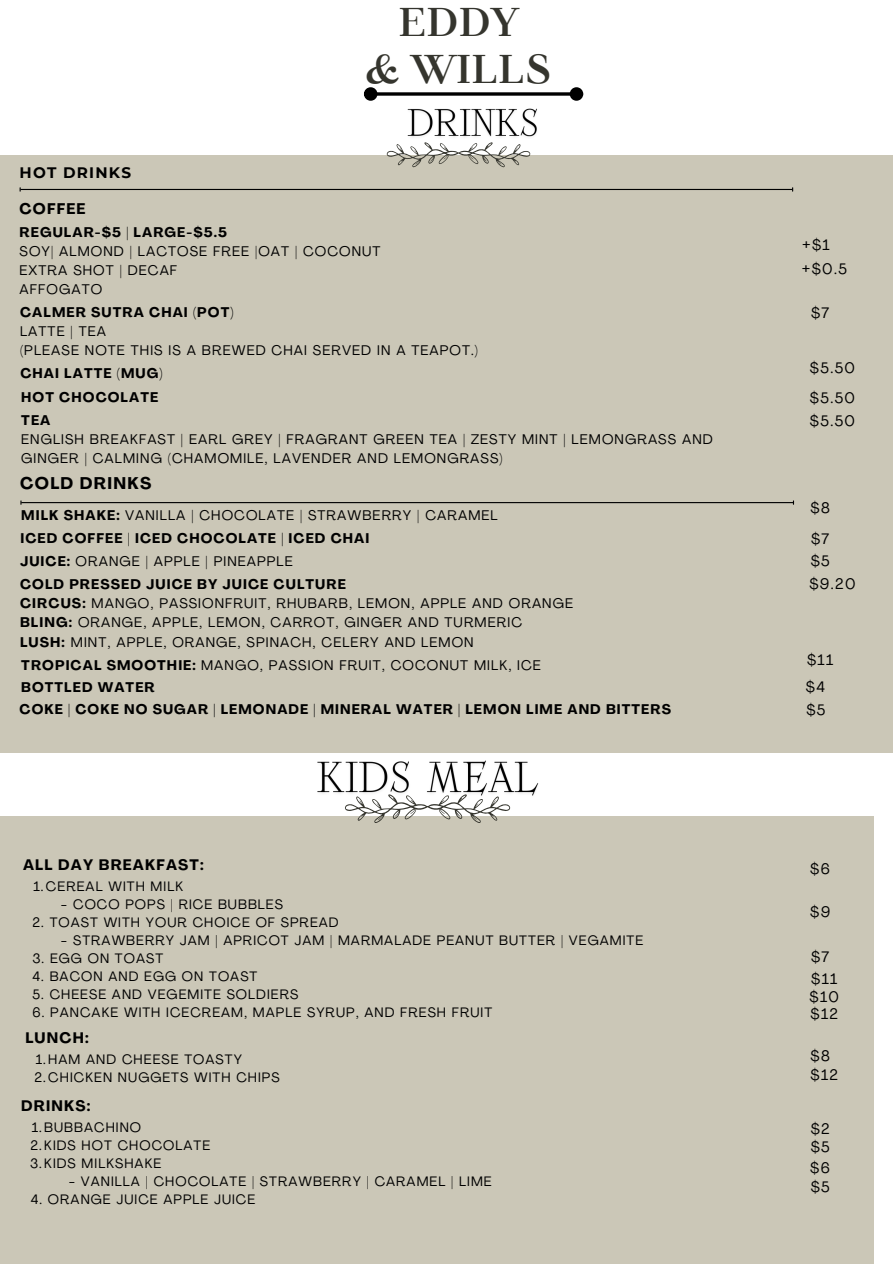
<style>
.page{position:relative;width:894px;height:1264px;background:#fff}
.page>*{position:absolute;margin:0;border:0;box-sizing:border-box;transform-origin:0 0}
.t1{font:700 39.9px/47.2px "TT Tsars A";color:#35352e;text-align:center}
.t2{font:700 16.65px "Agrandir";letter-spacing:.08em;color:#000}
.t3{font:700 15.15px "Montserrat";letter-spacing:.08em;color:#000}
.t4{font:700 15.15px "Agrandir";letter-spacing:.08em;color:#000}
.t5{font:15px "Agrandir";letter-spacing:.095em;color:#000}
.t6{font:700 15px "Agrandir";letter-spacing:.08em;color:#000}
.t7{font:13.8px/19.2px "Agrandir";letter-spacing:.08em;color:#000}
.t8{font:700 13.8px "Agrandir";letter-spacing:.08em;color:#000}
.t9{font:13.5px "Agrandir";letter-spacing:.08em;color:#000}
.s1{font-weight:700}
</style>
<div class="page">
<div style="left:0;top:155px;width:892px;height:597px;background:#cbc7b7"></div>
<svg style="left:386px;top:144px;width:144px;height:23px"></svg>
<img style="left:403px;top:108px;width:134px;height:41px">
<svg style="left:377px;top:92px;width:192px;height:4px"></svg>
<div style="left:365px;top:89px;width:10px;height:10px;background:#000;border-radius:50%"></div>
<div style="left:364px;top:87px;width:13px;height:14px;border:3px solid #000;border-radius:50%"></div>
<div style="left:571px;top:89px;width:10px;height:10px;background:#000;border-radius:50%"></div>
<div style="left:569px;top:87px;width:14px;height:14px;border:3px solid #000;border-radius:50%"></div>
<div style="left:0;top:816px;width:873px;height:447px;background:#cbc7b7"></div>
<svg style="left:345px;top:807px;width:165px;height:15px"></svg>
<img style="left:312px;top:752px;width:231px;height:55px">
<hr style="left:20px;top:189px;width:772px;height:1px;background:#000">
<hr style="left:21px;top:502px;width:772px;height:1px;background:#000">
<p class="t3" style="left:20px;top:163px;width:113px">HOT DRINKS</p>
<h4 class="t4" style="left:20px;top:202px;width:67px">COFFEE</h4>
<h3 class="t1" style="left:365px;top:-2px;width:187px">EDDY<br>&amp; WILLS</h3>
<p class="t7" style="left:20px;top:223px;width:362px"><span class="s1">REGULAR-$5 | LARGE-$5.5<br></span>SOY| ALMOND | LACTOSE FREE |OAT | COCONUT<br>EXTRA SHOT | DECAF<br>AFFOGATO</p>
<p class="t7" style="left:20px;top:304px;width:459px"><span class="s1">CALMER SUTRA CHAI (POT)<br></span>LATTE | TEA<br>(PLEASE NOTE THIS IS A BREWED CHAI SERVED IN A TEAPOT.)</p>
<p class="t8" style="left:20px;top:368px;width:144px">CHAI LATTE (MUG)</p>
<h4 class="t8" style="left:21px;top:391px;width:138px">HOT CHOCOLATE</h4>
<h5 class="t7" style="left:21px;top:411px;width:692px"><span class="s1">TEA<br></span>ENGLISH BREAKFAST | EARL GREY | FRAGRANT GREEN TEA | ZESTY MINT | LEMONGRASS AND<br>GINGER | CALMING (CHAMOMILE, LAVENDER AND LEMONGRASS)</h5>
<h5 class="t2" style="left:20px;top:476px;width:133px">COLD DRINKS</h5>
<h6 class="t7" style="left:21px;top:506px;width:478px"><span class="s1">MILK SHAKE:</span> VANILLA | CHOCOLATE | STRAWBERRY | CARAMEL</h6>
<p class="t8" style="left:20px;top:532px;width:350px">ICED COFFEE | ICED CHOCOLATE | ICED CHAI</p>
<h6 class="t7" style="left:20px;top:553px;width:274px"><span class="s1">JUICE:</span> ORANGE | APPLE | PINEAPPLE</h6>
<h6 class="t7" style="left:20px;top:576px;width:554px"><span class="s1">COLD PRESSED JUICE BY JUICE CULTURE<br>CIRCUS:</span> MANGO, PASSIONFRUIT, RHUBARB, LEMON, APPLE AND ORANGE <span class="s1">BLING:</span> ORANGE, APPLE, LEMON, CARROT, GINGER AND TURMERIC<br><span class="s1">LUSH:</span> MINT, APPLE, ORANGE, SPINACH, CELERY AND LEMON</h6>
<p class="t7" style="left:21px;top:656px;width:521px"><span class="s1">TROPICAL SMOOTHIE:</span> MANGO, PASSION FRUIT, COCONUT MILK, ICE</p>
<p class="t8" style="left:21px;top:681px;width:135px">BOTTLED WATER</p>
<p class="t8" style="left:20px;top:703px;width:652px">COKE | COKE NO SUGAR | LEMONADE | MINERAL WATER | LEMON LIME AND BITTERS</p>
<h4 class="t6" style="left:23px;top:859px;width:182px">ALL DAY BREAKFAST:</h4>
<p class="t9" style="left:33px;top:880px;width:151px">1.CEREAL WITH MILK</p>
<h6 class="t9" style="left:61px;top:898px;width:223px">- COCO POPS | RICE BUBBLES</h6>
<h6 class="t9" style="left:32px;top:916px;width:307px">2. TOAST WITH YOUR CHOICE OF SPREAD</h6>
<h6 class="t9" style="left:61px;top:934px;width:583px">- STRAWBERRY JAM | APRICOT JAM | MARMALADE PEANUT BUTTER | VEGAMITE</h6>
<h6 class="t9" style="left:32px;top:952px;width:132px">3. EGG ON TOAST</h6>
<h6 class="t9" style="left:32px;top:970px;width:226px">4. BACON AND EGG ON TOAST</h6>
<h6 class="t9" style="left:32px;top:988px;width:267px">5. CHEESE AND VEGEMITE SOLDIERS</h6>
<h5 class="t9" style="left:32px;top:1006px;width:461px">6. PANCAKE WITH ICECREAM, MAPLE SYRUP, AND FRESH FRUIT</h5>
<h6 class="t6" style="left:25px;top:1032px;width:65px">LUNCH:</h6>
<h6 class="t9" style="left:36px;top:1053px;width:207px">1.HAM AND CHEESE TOASTY</h6>
<h6 class="t9" style="left:35px;top:1071px;width:246px">2.CHICKEN NUGGETS WITH CHIPS</h6>
<h5 class="t6" style="left:21px;top:1100px;width:71px">DRINKS:</h5>
<h5 class="t9" style="left:32px;top:1121px;width:111px">1.BUBBACHINO</h5>
<p class="t9" style="left:30px;top:1139px;width:181px">2.KIDS HOT CHOCOLATE</p>
<p class="t9" style="left:30px;top:1157px;width:133px">3.KIDS MILKSHAKE</p>
<p class="t9" style="left:69px;top:1175px;width:424px">- VANILLA | CHOCOLATE | STRAWBERRY | CARAMEL | LIME</p>
<p class="t9" style="left:31px;top:1193px;width:226px">4. ORANGE JUICE APPLE JUICE</p>
<p class="t5" style="left:801px;top:239px;width:29px">+$1</p>
<p class="t5" style="left:801px;top:263px;width:47px">+$0.5</p>
<p class="t5" style="left:810px;top:307px;width:20px">$7</p>
<p class="t5" style="left:809px;top:361px;width:47px">$5.50</p>
<p class="t5" style="left:809px;top:391px;width:47px">$5.50</p>
<p class="t5" style="left:809px;top:414px;width:47px">$5.50</p>
<h5 class="t5" style="left:810px;top:502px;width:21px">$8</h5>
<p class="t5" style="left:810px;top:532px;width:20px">$7</p>
<h6 class="t5" style="left:810px;top:555px;width:21px">$5</h6>
<h5 class="t5" style="left:809px;top:577px;width:48px">$9.20</h5>
<p class="t5" style="left:806px;top:653px;width:28px">$11</p>
<p class="t5" style="left:805px;top:680px;width:21px">$4</p>
<h5 class="t5" style="left:806px;top:703px;width:21px">$5</h5>
<p class="t5" style="left:810px;top:862px;width:21px">$6</p>
<p class="t5" style="left:809px;top:905px;width:22px">$9</p>
<p class="t5" style="left:810px;top:951px;width:20px">$7</p>
<h6 class="t5" style="left:811px;top:973px;width:28px">$11</h6>
<p class="t5" style="left:809px;top:990px;width:31px">$10</p>
<p class="t5" style="left:810px;top:1007px;width:29px">$12</p>
<p class="t5" style="left:810px;top:1050px;width:21px">$8</p>
<p class="t5" style="left:810px;top:1068px;width:29px">$12</p>
<p class="t5" style="left:810px;top:1122px;width:21px">$2</p>
<p class="t5" style="left:810px;top:1140px;width:21px">$5</p>
<p class="t5" style="left:810px;top:1161px;width:21px">$6</p>
<p class="t5" style="left:810px;top:1180px;width:21px">$5</p>
</div>
